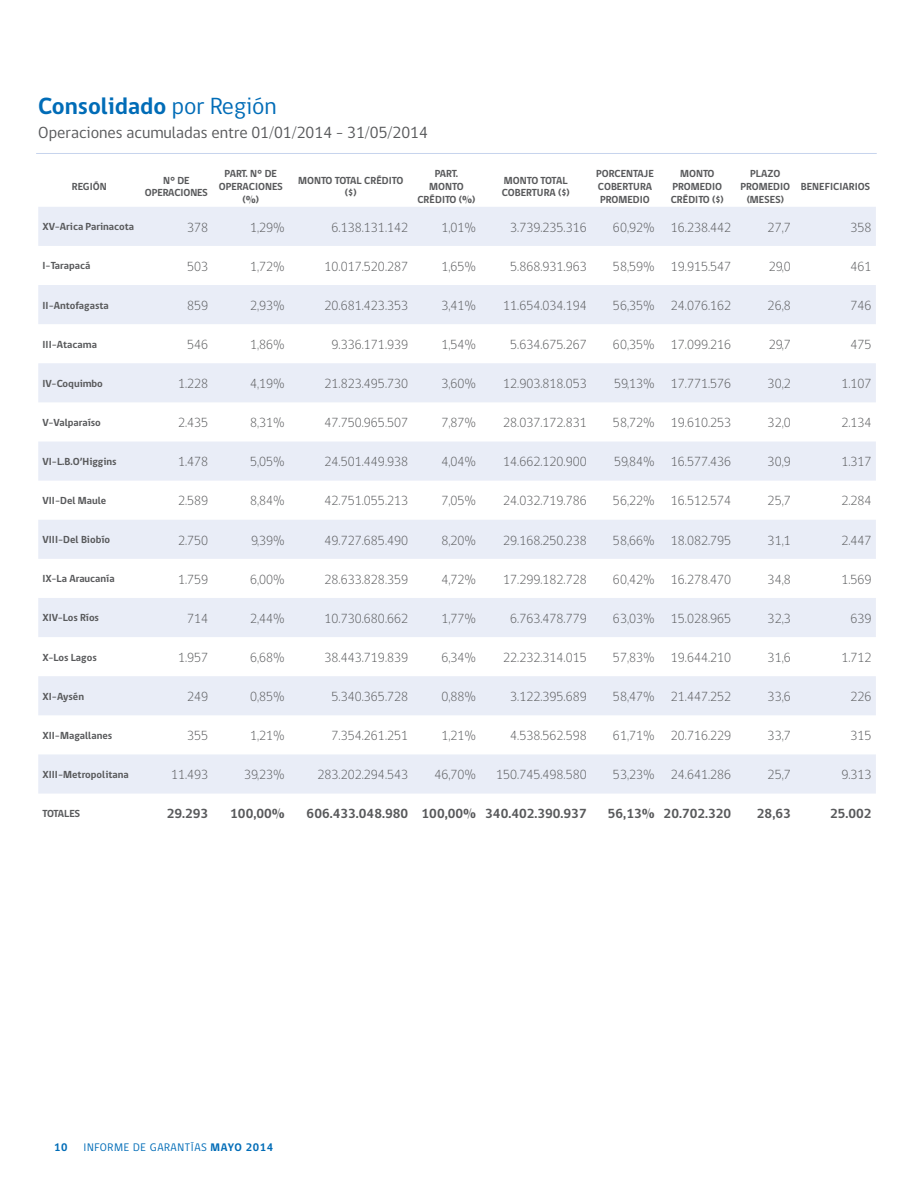
<style>
.page{position:relative;width:918px;height:1188px;background:#fff}
.page>*{position:absolute;margin:0;border:0;box-sizing:border-box;transform-origin:0 0}
.t1{font:700 24px "gob CL";color:#006cb7}
.t2{font:16.5px "gob CL";color:#58595b}
.t3{font:300 13.5px "gob CL";color:#58595b}
.t4{font:700 13.5px "gob CL";color:#58595b}
.t5{font:11.25px "gob CL";letter-spacing:.055em;color:#006cb7}
.t6{font:700 11.25px "gob CL";color:#006cb7}
.t7{font:700 10.5px/12.6px "gob CL";color:#58595b;text-align:center}
.s1{font-weight:400}
.s2{font-weight:700}
</style>
<div class="page">
<svg style="left:38px;top:207px;width:838px;height:587px;fill:#e9edf7"></svg>
<hr style="left:36px;top:153px;width:841px;height:1px;background:#c7d4ed">
<h1 class="t1" style="left:38px;top:90px;width:240px">Consolidado <span class="s1">por Región</span></h1>
<p class="t2" style="left:38px;top:121px;width:391px">Operaciones acumuladas entre 01/01/2014 – 31/05/2014</p>
<p class="t7" style="left:72px;top:180px;width:36px">REGIÓN</p>
<p class="t7" style="left:145px;top:174px;width:65px">N° DE<br>OPERACIONES</p>
<p class="t7" style="left:219px;top:168px;width:66px">PART. N° DE<br>OPERACIONES (%)</p>
<p class="t7" style="left:298px;top:174px;width:107px">MONTO TOTAL CRÉDITO ($)</p>
<p class="t7" style="left:417px;top:168px;width:60px">PART.<br>MONTO<br>CRÉDITO (%)</p>
<p class="t7" style="left:502px;top:174px;width:70px;text-align:left">MONTO TOTAL<br>COBERTURA ($)</p>
<p class="t7" style="left:596px;top:168px;width:59px;text-align:left">PORCENTAJE<br>COBERTURA<br>PROMEDIO</p>
<p class="t7" style="left:671px;top:168px;width:55px">MONTO<br>PROMEDIO<br>CRÉDITO ($)</p>
<p class="t7" style="left:740px;top:168px;width:51px">PLAZO<br>PROMEDIO (MESES)</p>
<p class="t7" style="left:801px;top:180px;width:71px">BENEFICIARIOS</p>
<p class="t7" style="left:43px;top:221px;width:93px">XV-Arica Parinacota</p>
<p class="t3" style="left:187px;top:218px;width:23px">378</p>
<p class="t3" style="left:250px;top:218px;width:36px">1,29%</p>
<p class="t3" style="left:332px;top:218px;width:78px">6.138.131.142</p>
<p class="t3" style="left:441px;top:218px;width:36px">1,01%</p>
<p class="t3" style="left:510px;top:218px;width:78px">3.739.235.316</p>
<p class="t3" style="left:613px;top:218px;width:120px">60,92% 16.238.442</p>
<p class="t3" style="left:768px;top:218px;width:25px">27,7</p>
<p class="t3" style="left:851px;top:218px;width:23px">358</p>
<p class="t7" style="left:43px;top:260px;width:49px">I-Tarapacá</p>
<p class="t3" style="left:187px;top:257px;width:23px">503</p>
<p class="t3" style="left:250px;top:257px;width:36px">1,72%</p>
<p class="t3" style="left:325px;top:257px;width:85px">10.017.520.287</p>
<p class="t3" style="left:441px;top:257px;width:36px">1,65%</p>
<p class="t3" style="left:510px;top:257px;width:78px">5.868.931.963</p>
<p class="t3" style="left:613px;top:257px;width:120px">58,59% 19.915.547</p>
<p class="t3" style="left:769px;top:257px;width:24px">29,0</p>
<p class="t3" style="left:851px;top:257px;width:23px">461</p>
<p class="t7" style="left:43px;top:299px;width:68px">II-Antofagasta</p>
<p class="t3" style="left:187px;top:296px;width:23px">859</p>
<p class="t3" style="left:250px;top:296px;width:36px">2,93%</p>
<p class="t3" style="left:325px;top:296px;width:85px">20.681.423.353</p>
<p class="t3" style="left:441px;top:296px;width:36px">3,41%</p>
<p class="t3" style="left:503px;top:296px;width:85px">11.654.034.194</p>
<p class="t3" style="left:613px;top:296px;width:120px">56,35% 24.076.162</p>
<p class="t3" style="left:768px;top:296px;width:25px">26,8</p>
<p class="t3" style="left:851px;top:296px;width:23px">746</p>
<p class="t7" style="left:43px;top:338px;width:56px">III-Atacama</p>
<p class="t3" style="left:187px;top:335px;width:23px">546</p>
<p class="t3" style="left:250px;top:335px;width:36px">1,86%</p>
<p class="t3" style="left:332px;top:335px;width:78px">9.336.171.939</p>
<p class="t3" style="left:441px;top:335px;width:36px">1,54%</p>
<p class="t3" style="left:510px;top:335px;width:78px">5.634.675.267</p>
<p class="t3" style="left:613px;top:335px;width:120px">60,35% 17.099.216</p>
<p class="t3" style="left:769px;top:335px;width:24px">29,7</p>
<p class="t3" style="left:851px;top:335px;width:23px">475</p>
<p class="t7" style="left:43px;top:377px;width:62px">IV-Coquimbo</p>
<p class="t3" style="left:178px;top:374px;width:32px">1.228</p>
<p class="t3" style="left:250px;top:374px;width:36px">4,19%</p>
<p class="t3" style="left:325px;top:374px;width:85px">21.823.495.730</p>
<p class="t3" style="left:441px;top:374px;width:36px">3,60%</p>
<p class="t3" style="left:503px;top:374px;width:85px">12.903.818.053</p>
<p class="t3" style="left:614px;top:374px;width:119px">59,13% 17.771.576</p>
<p class="t3" style="left:768px;top:374px;width:25px">30,2</p>
<p class="t3" style="left:841px;top:374px;width:32px">1.107</p>
<p class="t7" style="left:43px;top:416px;width:60px">V-Valparaíso</p>
<p class="t3" style="left:178px;top:413px;width:32px">2.435</p>
<p class="t3" style="left:250px;top:413px;width:36px">8,31%</p>
<p class="t3" style="left:325px;top:413px;width:85px">47.750.965.507</p>
<p class="t3" style="left:441px;top:413px;width:36px">7,87%</p>
<p class="t3" style="left:503px;top:413px;width:85px">28.037.172.831</p>
<p class="t3" style="left:613px;top:413px;width:120px">58,72% 19.610.253</p>
<p class="t3" style="left:768px;top:413px;width:25px">32,0</p>
<p class="t3" style="left:841px;top:413px;width:32px">2.134</p>
<p class="t7" style="left:43px;top:455px;width:76px">VI-L.B.O’Higgins</p>
<p class="t3" style="left:178px;top:453px;width:32px">1.478</p>
<p class="t3" style="left:250px;top:453px;width:36px">5,05%</p>
<p class="t3" style="left:325px;top:453px;width:85px">24.501.449.938</p>
<p class="t3" style="left:441px;top:453px;width:36px">4,04%</p>
<p class="t3" style="left:503px;top:453px;width:85px">14.662.120.900</p>
<p class="t3" style="left:614px;top:453px;width:119px">59,84% 16.577.436</p>
<p class="t3" style="left:768px;top:453px;width:25px">30,9</p>
<p class="t3" style="left:841px;top:453px;width:32px">1.317</p>
<p class="t7" style="left:43px;top:495px;width:65px">VII-Del Maule</p>
<p class="t3" style="left:178px;top:492px;width:32px">2.589</p>
<p class="t3" style="left:250px;top:492px;width:36px">8,84%</p>
<p class="t3" style="left:325px;top:492px;width:85px">42.751.055.213</p>
<p class="t3" style="left:441px;top:492px;width:36px">7,05%</p>
<p class="t3" style="left:503px;top:492px;width:85px">24.032.719.786</p>
<p class="t3" style="left:613px;top:492px;width:120px">56,22% 16.512.574</p>
<p class="t3" style="left:768px;top:492px;width:25px">25,7</p>
<p class="t3" style="left:841px;top:492px;width:32px">2.284</p>
<p class="t7" style="left:43px;top:534px;width:69px">VIII-Del Biobío</p>
<p class="t3" style="left:178px;top:531px;width:32px">2.750</p>
<p class="t3" style="left:251px;top:531px;width:35px">9,39%</p>
<p class="t3" style="left:325px;top:531px;width:85px">49.727.685.490</p>
<p class="t3" style="left:441px;top:531px;width:36px">8,20%</p>
<p class="t3" style="left:503px;top:531px;width:85px">29.168.250.238</p>
<p class="t3" style="left:613px;top:531px;width:120px">58,66% 18.082.795</p>
<p class="t3" style="left:768px;top:531px;width:25px">31,1</p>
<p class="t3" style="left:841px;top:531px;width:32px">2.447</p>
<p class="t7" style="left:43px;top:573px;width:74px">IX-La Araucanía</p>
<p class="t3" style="left:178px;top:570px;width:32px">1.759</p>
<p class="t3" style="left:250px;top:570px;width:36px">6,00%</p>
<p class="t3" style="left:325px;top:570px;width:85px">28.633.828.359</p>
<p class="t3" style="left:441px;top:570px;width:36px">4,72%</p>
<p class="t3" style="left:503px;top:570px;width:85px">17.299.182.728</p>
<p class="t3" style="left:613px;top:570px;width:120px">60,42% 16.278.470</p>
<p class="t3" style="left:768px;top:570px;width:25px">34,8</p>
<p class="t3" style="left:841px;top:570px;width:32px">1.569</p>
<p class="t7" style="left:43px;top:612px;width:58px">XIV-Los Ríos</p>
<p class="t3" style="left:187px;top:609px;width:23px">714</p>
<p class="t3" style="left:250px;top:609px;width:36px">2,44%</p>
<p class="t3" style="left:325px;top:609px;width:85px">10.730.680.662</p>
<p class="t3" style="left:441px;top:609px;width:36px">1,77%</p>
<p class="t3" style="left:510px;top:609px;width:78px">6.763.478.779</p>
<p class="t3" style="left:613px;top:609px;width:120px">63,03% 15.028.965</p>
<p class="t3" style="left:768px;top:609px;width:25px">32,3</p>
<p class="t3" style="left:851px;top:609px;width:23px">639</p>
<p class="t7" style="left:43px;top:651px;width:56px">X-Los Lagos</p>
<p class="t3" style="left:178px;top:648px;width:32px">1.957</p>
<p class="t3" style="left:250px;top:648px;width:36px">6,68%</p>
<p class="t3" style="left:325px;top:648px;width:85px">38.443.719.839</p>
<p class="t3" style="left:441px;top:648px;width:36px">6,34%</p>
<p class="t3" style="left:503px;top:648px;width:85px">22.232.314.015</p>
<p class="t3" style="left:613px;top:648px;width:120px">57,83% 19.644.210</p>
<p class="t3" style="left:768px;top:648px;width:25px">31,6</p>
<p class="t3" style="left:841px;top:648px;width:32px">1.712</p>
<p class="t7" style="left:43px;top:690px;width:43px">XI-Aysén</p>
<p class="t3" style="left:187px;top:687px;width:23px">249</p>
<p class="t3" style="left:250px;top:687px;width:36px">0,85%</p>
<p class="t3" style="left:332px;top:687px;width:78px">5.340.365.728</p>
<p class="t3" style="left:441px;top:687px;width:36px">0,88%</p>
<p class="t3" style="left:510px;top:687px;width:78px">3.122.395.689</p>
<p class="t3" style="left:613px;top:687px;width:120px">58,47% 21.447.252</p>
<p class="t3" style="left:768px;top:687px;width:25px">33,6</p>
<p class="t3" style="left:851px;top:687px;width:23px">226</p>
<p class="t7" style="left:43px;top:729px;width:71px">XII-Magallanes</p>
<p class="t3" style="left:187px;top:726px;width:23px">355</p>
<p class="t3" style="left:250px;top:726px;width:36px">1,21%</p>
<p class="t3" style="left:332px;top:726px;width:78px">7.354.261.251</p>
<p class="t3" style="left:441px;top:726px;width:36px">1,21%</p>
<p class="t3" style="left:510px;top:726px;width:78px">4.538.562.598</p>
<p class="t3" style="left:613px;top:726px;width:120px">61,71% 20.716.229</p>
<p class="t3" style="left:768px;top:726px;width:25px">33,7</p>
<p class="t3" style="left:851px;top:726px;width:23px">315</p>
<p class="t7" style="left:43px;top:768px;width:88px">XIII-Metropolitana</p>
<p class="t3" style="left:171px;top:766px;width:39px">11.493</p>
<p class="t3" style="left:244px;top:766px;width:42px">39,23%</p>
<p class="t3" style="left:318px;top:766px;width:92px">283.202.294.543</p>
<p class="t3" style="left:434px;top:766px;width:43px">46,70%</p>
<p class="t3" style="left:496px;top:766px;width:92px">150.745.498.580</p>
<p class="t3" style="left:613px;top:766px;width:120px">53,23% 24.641.286</p>
<p class="t3" style="left:768px;top:766px;width:25px">25,7</p>
<p class="t3" style="left:841px;top:766px;width:32px">9.313</p>
<p class="t7" style="left:43px;top:808px;width:39px">TOTALES</p>
<p class="t4" style="left:167px;top:804px;width:43px">29.293</p>
<p class="t4" style="left:230px;top:804px;width:56px">100,00%</p>
<p class="t4" style="left:307px;top:804px;width:282px">606.433.048.980 100,00% 340.402.390.937</p>
<p class="t4" style="left:608px;top:804px;width:125px">56,13% 20.702.320</p>
<p class="t4" style="left:757px;top:804px;width:35px">28,63</p>
<p class="t4" style="left:830px;top:804px;width:43px">25.002</p>
<p class="t6" style="left:54px;top:1140px;width:15px">10</p>
<p class="t5" style="left:84px;top:1140px;width:191px">Informe de garantías <span class="s2">MAYO 2014</span></p>
</div>
